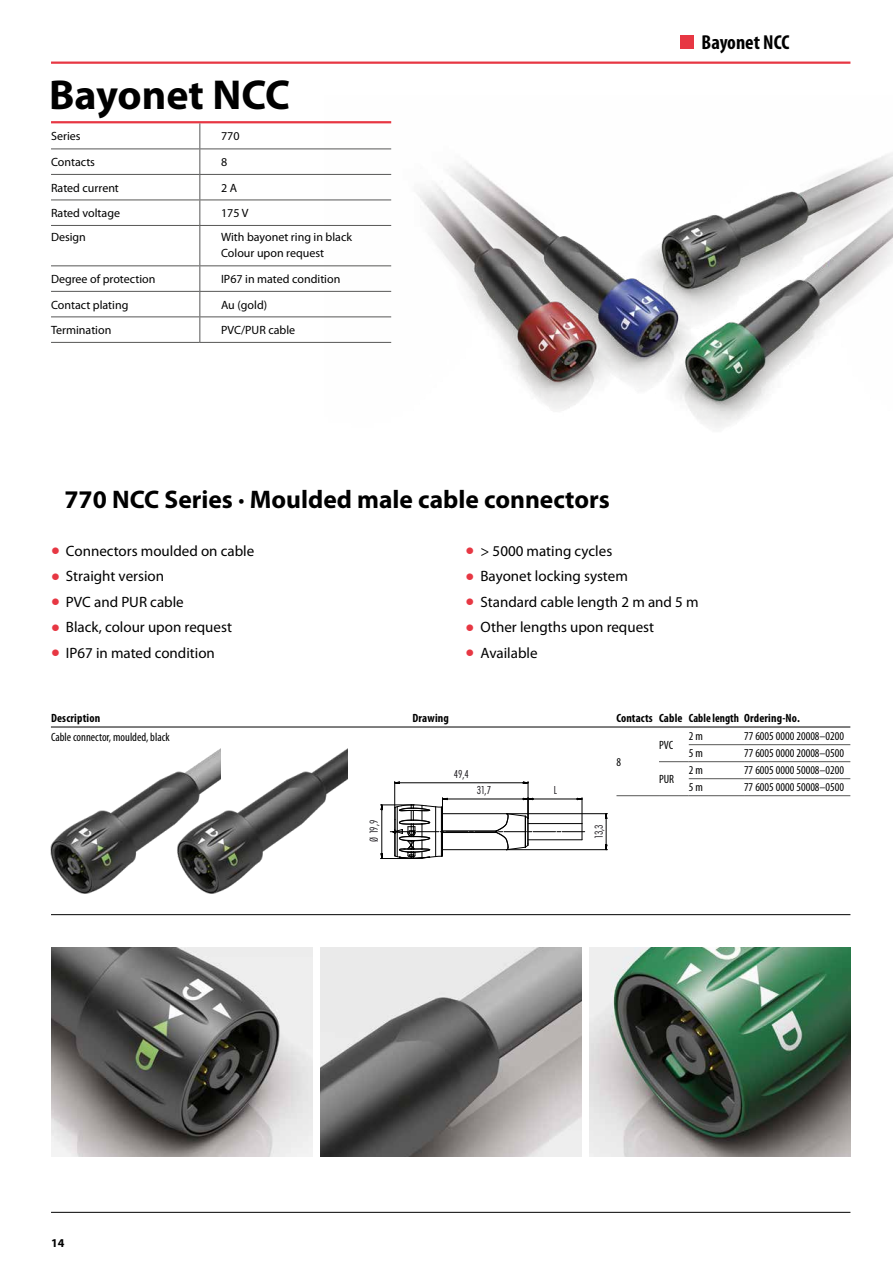
<style>
.page{position:relative;width:893px;height:1263px;background:#fff}
.page>*{position:absolute;margin:0;border:0;box-sizing:border-box;transform-origin:0 0}
.t1{font:700 42px "Myriad Pro";color:#000}
.t2{font:31.5px/25.5px "Myriad Pro";color:#e73743;text-align:justify}
.t3{font:700 25.5px "Myriad Pro";color:#000}
.t4{font:700 condensed 20.25px "Myriad Pro";color:#000}
.t5{font:15px/25.5px "Myriad Pro";color:#000}
.t6{font:12px/16.5px "Myriad Pro";color:#000}
.t7{font:condensed 12px "Myriad Pro";color:#000}
.t8{font:700 condensed 12px "Myriad Pro";letter-spacing:.015em;color:#000}
.t9{font:300 condensed 12px "Futura T";letter-spacing:-.045em;color:#1a171c}
.t10{font:700 12px "Myriad Pro";color:#000}
</style>
<div class="page">
<img style="left:325px;top:121px;width:568px;height:307px">
<div style="left:680px;top:35px;width:14px;height:14px;background:#e73743"></div>
<hr style="left:51px;top:62px;width:799px;height:2px;background:#e73743">
<hr style="left:51px;top:1212px;width:799px;height:1px;background:#000">
<hr style="left:51px;top:121px;width:340px;height:2px;background:#e73743">
<hr style="left:51px;top:727px;width:799px;height:1px;background:#000">
<hr style="left:51px;top:914px;width:799px;height:1px;background:#000">
<hr style="left:382px;top:805px;width:1px;height:53px;background:#000">
<hr style="left:380px;top:858px;width:31px;height:1px;background:#000">
<hr style="left:380px;top:805px;width:31px;height:1px;background:#000">
<hr style="left:606px;top:814px;width:1px;height:36px;background:#000">
<hr style="left:507px;top:849px;width:100px;height:1px;background:#000">
<hr style="left:506px;top:813px;width:101px;height:1px;background:#000">
<svg style="left:390px;top:781px;width:195px;height:78px"></svg>
<img style="left:590px;top:947px;width:260px;height:210px">
<img style="left:320px;top:947px;width:261px;height:210px">
<img style="left:220px;top:749px;width:127px;height:143px">
<img style="left:50px;top:749px;width:170px;height:145px">
<img style="left:51px;top:947px;width:261px;height:210px">
<svg style="left:200px;top:123px;width:1px;height:102px"></svg>
<hr style="left:200px;top:226px;width:1px;height:39px;background:#575756">
<svg style="left:200px;top:266px;width:1px;height:76px"></svg>
<hr style="left:51px;top:149px;width:149px;height:1px;background:#575756">
<hr style="left:200px;top:149px;width:191px;height:1px;background:#575756">
<hr style="left:51px;top:174px;width:149px;height:1px;background:#575756">
<hr style="left:200px;top:174px;width:191px;height:1px;background:#575756">
<hr style="left:51px;top:200px;width:149px;height:1px;background:#575756">
<hr style="left:200px;top:200px;width:191px;height:1px;background:#575756">
<hr style="left:51px;top:225px;width:149px;height:1px;background:#575756">
<hr style="left:200px;top:225px;width:191px;height:1px;background:#575756">
<hr style="left:51px;top:265px;width:149px;height:1px;background:#575756">
<hr style="left:200px;top:265px;width:191px;height:1px;background:#575756">
<hr style="left:51px;top:291px;width:149px;height:1px;background:#575756">
<hr style="left:200px;top:291px;width:191px;height:1px;background:#575756">
<hr style="left:51px;top:316px;width:149px;height:1px;background:#575756">
<hr style="left:200px;top:316px;width:191px;height:1px;background:#575756">
<hr style="left:51px;top:342px;width:149px;height:1px;background:#575756">
<hr style="left:200px;top:342px;width:191px;height:1px;background:#575756">
<hr style="left:689px;top:744px;width:55px;height:1px;background:#575756">
<hr style="left:744px;top:744px;width:106px;height:1px;background:#575756">
<hr style="left:659px;top:761px;width:30px;height:1px;background:#575756">
<hr style="left:689px;top:761px;width:55px;height:1px;background:#575756">
<hr style="left:744px;top:761px;width:106px;height:1px;background:#575756">
<hr style="left:689px;top:778px;width:55px;height:1px;background:#575756">
<hr style="left:744px;top:778px;width:106px;height:1px;background:#575756">
<hr style="left:616px;top:795px;width:43px;height:1px;background:#575756">
<hr style="left:659px;top:795px;width:30px;height:1px;background:#575756">
<hr style="left:689px;top:795px;width:55px;height:1px;background:#575756">
<hr style="left:744px;top:795px;width:106px;height:1px;background:#575756">
<h1 class="t1" style="left:49px;top:71px;width:242px">Bayonet NCC</h1>
<p class="t6" style="left:51px;top:128px;width:31px">Series</p>
<p class="t6" style="left:221px;top:128px;width:20px">770</p>
<p class="t6" style="left:51px;top:154px;width:46px">Contacts</p>
<p class="t6" style="left:221px;top:154px;width:8px">8</p>
<p class="t6" style="left:51px;top:180px;width:69px">Rated current</p>
<p class="t6" style="left:221px;top:180px;width:18px">2 A</p>
<p class="t6" style="left:51px;top:205px;width:71px">Rated voltage</p>
<p class="t6" style="left:221px;top:205px;width:29px">175 V</p>
<p class="t6" style="left:51px;top:229px;width:36px">Design</p>
<p class="t6" style="left:221px;top:229px;width:132px">With bayonet ring in black<br>Colour upon request</p>
<p class="t6" style="left:51px;top:271px;width:106px">Degree of protection</p>
<p class="t6" style="left:221px;top:271px;width:121px">IP67 in mated condition</p>
<p class="t6" style="left:51px;top:297px;width:79px">Contact plating</p>
<p class="t6" style="left:221px;top:297px;width:48px">Au (gold)</p>
<p class="t6" style="left:51px;top:322px;width:62px">Termination</p>
<p class="t6" style="left:221px;top:322px;width:76px">PVC/PUR cable</p>
<h3 class="t4" style="left:702px;top:31px;width:89px">Bayonet NCC</h3>
<h3 class="t3" style="left:64px;top:485px;width:547px">770 NCC Series · Moulded male cable connectors</h3>
<p class="t5" style="left:480px;top:538px;width:220px">&gt; 5000 mating cycles<br>Bayonet locking system<br>Standard cable length 2 m and 5 m<br>Other lengths upon request<br>Available</p>
<p class="t5" style="left:66px;top:538px;width:190px">Connectors moulded on cable<br>Straight version<br>PVC and PUR cable<br>Black, colour upon request<br>IP67 in mated condition</p>
<h2 class="t2" style="left:51px;top:536px;width:10px">• • • • •</h2>
<h2 class="t2" style="left:466px;top:537px;width:10px">• • • • •</h2>
<p class="t8" style="left:51px;top:711px;width:51px">Description</p>
<p class="t8" style="left:412px;top:711px;width:38px">Drawing</p>
<p class="t7" style="left:51px;top:730px;width:120px">Cable connector, moulded, black</p>
<p class="t9" style="left:454px;top:767px;width:17px">49,4</p>
<p class="t9" style="left:477px;top:783px;width:16px">31,7</p>
<p class="t9" style="left:554px;top:783px;width:5px">L</p>
<p class="t9" style="left:367px;top:842px;width:23px;rotate:-90deg">Ø 19,9</p>
<p class="t9" style="left:592px;top:839px;width:16px;rotate:-90deg">13,3</p>
<p class="t8" style="left:616px;top:711px;width:185px">Contacts Cable Cable length Ordering-No.</p>
<p class="t7" style="left:616px;top:756px;width:6px">8</p>
<p class="t7" style="left:689px;top:729px;width:16px">2 m</p>
<p class="t7" style="left:744px;top:729px;width:102px">77 6005 0000 20008–0200</p>
<p class="t7" style="left:689px;top:746px;width:16px">5 m</p>
<p class="t7" style="left:744px;top:746px;width:102px">77 6005 0000 20008–0500</p>
<p class="t7" style="left:659px;top:739px;width:16px">PVC</p>
<p class="t7" style="left:689px;top:763px;width:16px">2 m</p>
<p class="t7" style="left:744px;top:763px;width:102px">77 6005 0000 50008–0200</p>
<p class="t7" style="left:689px;top:780px;width:16px">5 m</p>
<p class="t7" style="left:744px;top:780px;width:102px">77 6005 0000 50008–0500</p>
<p class="t7" style="left:659px;top:773px;width:17px">PUR</p>
<p class="t10" style="left:51px;top:1236px;width:15px">14</p>
</div>
